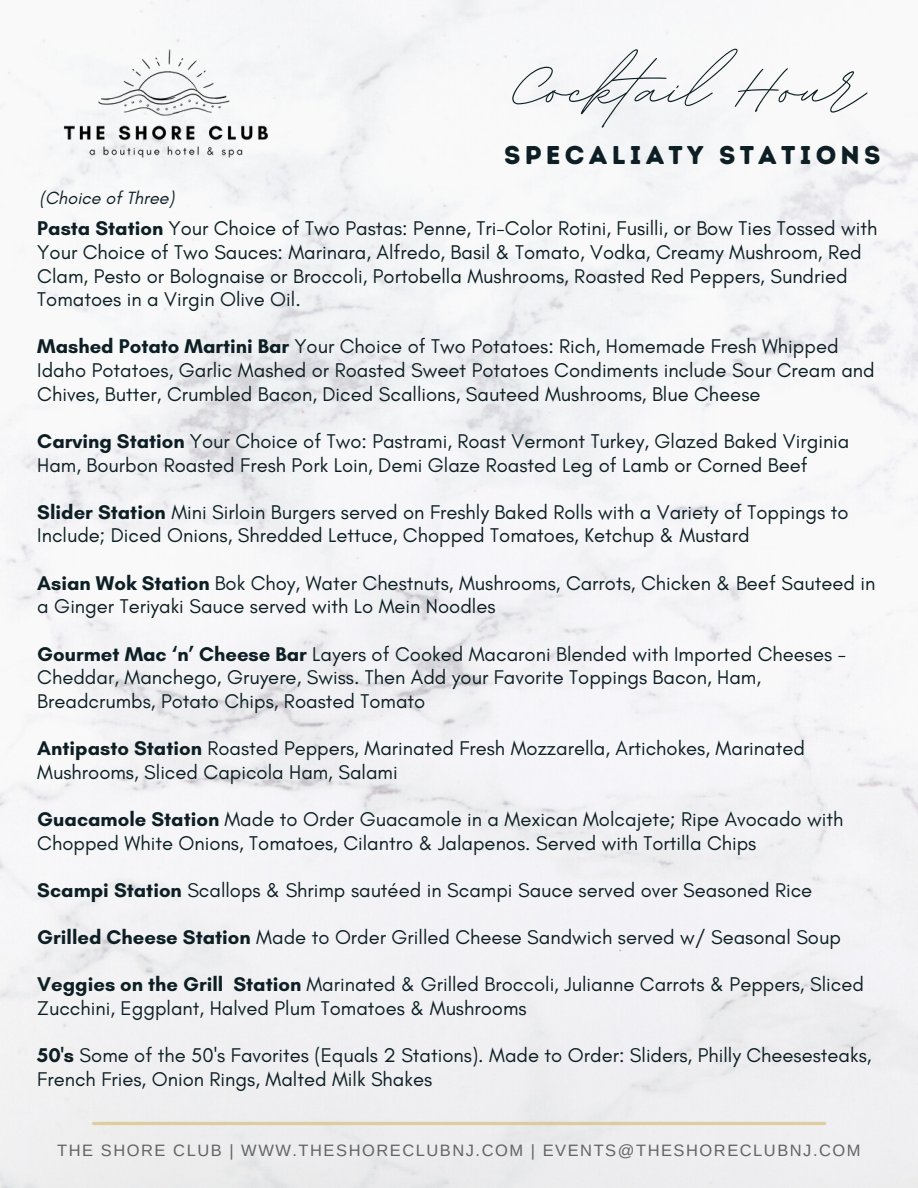
<style>
.page{position:relative;width:918px;height:1188px;background:#fff}
.page>*{position:absolute;margin:0;border:0;box-sizing:border-box;transform-origin:0 0}
.t1{font:102.9px "BD Script";color:#0d1f24}
.t2{font:25.65px "Intro Rust Base";letter-spacing:.165em;color:#0d1f24}
.t3{font:20.25px/23.7px "Glacial Indifference";color:#0d1f24}
.t4{font:italic 18px "Glacial Indifference";color:#0d1f24}
.t5{font:16.5px "Arimo";letter-spacing:.09em;color:#646464}
.s1{font-weight:700}
</style>
<div class="page">
<img style="left:58px;top:24px;width:210px;height:136px">
<hr style="left:93px;top:1122px;width:732px;height:3px;background:#d4bb70">
<h1 class="t1" style="left:514px;top:20px;width:352px">Cocktail Hour</h1>
<p class="t4" style="left:40px;top:187px;width:136px">(Choice of Three)</p>
<p class="t2" style="left:504px;top:140px;width:378px">SPECALIATY STATIONS</p>
<p class="t3" style="left:37px;top:216px;width:842px"><span class="s1">Pasta Station</span> Your Choice of Two Pastas: Penne, Tri-Color Rotini, Fusilli, or Bow Ties Tossed with Your Choice of Two Sauces: Marinara, Alfredo, Basil &amp; Tomato, Vodka, Creamy Mushroom, Red Clam, Pesto or Bolognaise or Broccoli, Portobella Mushrooms, Roasted Red Peppers, Sundried Tomatoes in a Virgin Olive Oil.</p>
<p class="t3" style="left:37px;top:335px;width:839px"><span class="s1">Mashed Potato Martini Bar</span> Your Choice of Two Potatoes: Rich, Homemade Fresh Whipped<br>Idaho Potatoes, Garlic Mashed or Roasted Sweet Potatoes Condiments include Sour Cream and<br>Chives, Butter, Crumbled Bacon, Diced Scallions, Sauteed Mushrooms, Blue Cheese</p>
<p class="t3" style="left:37px;top:429px;width:814px"><span class="s1">Carving Station</span> Your Choice of Two: Pastrami, Roast Vermont Turkey, Glazed Baked Virginia<br>Ham, Bourbon Roasted Fresh Pork Loin, Demi Glaze Roasted Leg of Lamb or Corned Beef</p>
<p class="t3" style="left:37px;top:500px;width:813px"><span class="s1">Slider Station</span> Mini Sirloin Burgers served on Freshly Baked Rolls with a Variety of Toppings to<br>Include; Diced Onions, Shredded Lettuce, Chopped Tomatoes, Ketchup &amp; Mustard</p>
<p class="t3" style="left:37px;top:571px;width:840px"><span class="s1">Asian Wok Station</span> Bok Choy, Water Chestnuts, Mushrooms, Carrots, Chicken &amp; Beef Sauteed in a Ginger Teriyaki Sauce served with Lo Mein Noodles</p>
<p class="t3" style="left:37px;top:642px;width:810px"><span class="s1">Gourmet Mac ‘n’ Cheese Bar</span> Layers of Cooked Macaroni Blended with Imported Cheeses -<br>Cheddar, Manchego, Gruyere, Swiss. Then Add your Favorite Toppings Bacon, Ham,<br>Breadcrumbs, Potato Chips, Roasted Tomato</p>
<p class="t3" style="left:37px;top:736px;width:769px"><span class="s1">Antipasto Station</span> Roasted Peppers, Marinated Fresh Mozzarella, Artichokes, Marinated<br>Mushrooms, Sliced Capicola Ham, Salami</p>
<p class="t3" style="left:37px;top:807px;width:808px"><span class="s1">Guacamole Station</span> Made to Order Guacamole in a Mexican Molcajete; Ripe Avocado with<br>Chopped White Onions, Tomatoes, Cilantro &amp; Jalapenos. Served with Tortilla Chips</p>
<p class="t3" style="left:37px;top:878px;width:777px"><span class="s1">Scampi Station</span> Scallops &amp; Shrimp sautéed in Scampi Sauce served over Seasoned Rice</p>
<p class="t3" style="left:37px;top:925px;width:805px"><span class="s1">Grilled Cheese Station</span> Made to Order Grilled Cheese Sandwich served w/ Seasonal Soup</p>
<p class="t3" style="left:37px;top:972px;width:828px"><span class="s1">Veggies on the Grill Station</span> Marinated &amp; Grilled Broccoli, Julianne Carrots &amp; Peppers, Sliced<br>Zucchini, Eggplant, Halved Plum Tomatoes &amp; Mushrooms</p>
<p class="t3" style="left:37px;top:1043px;width:836px"><span class="s1">50's</span> Some of the 50's Favorites (Equals 2 Stations). Made to Order: Sliders, Philly Cheesesteaks,<br>French Fries, Onion Rings, Malted Milk Shakes</p>
<p class="t5" style="left:57px;top:1141px;width:805px">THE SHORE CLUB | WWW.THESHORECLUBNJ.COM | EVENTS@THESHORECLUBNJ.COM</p>
</div>
